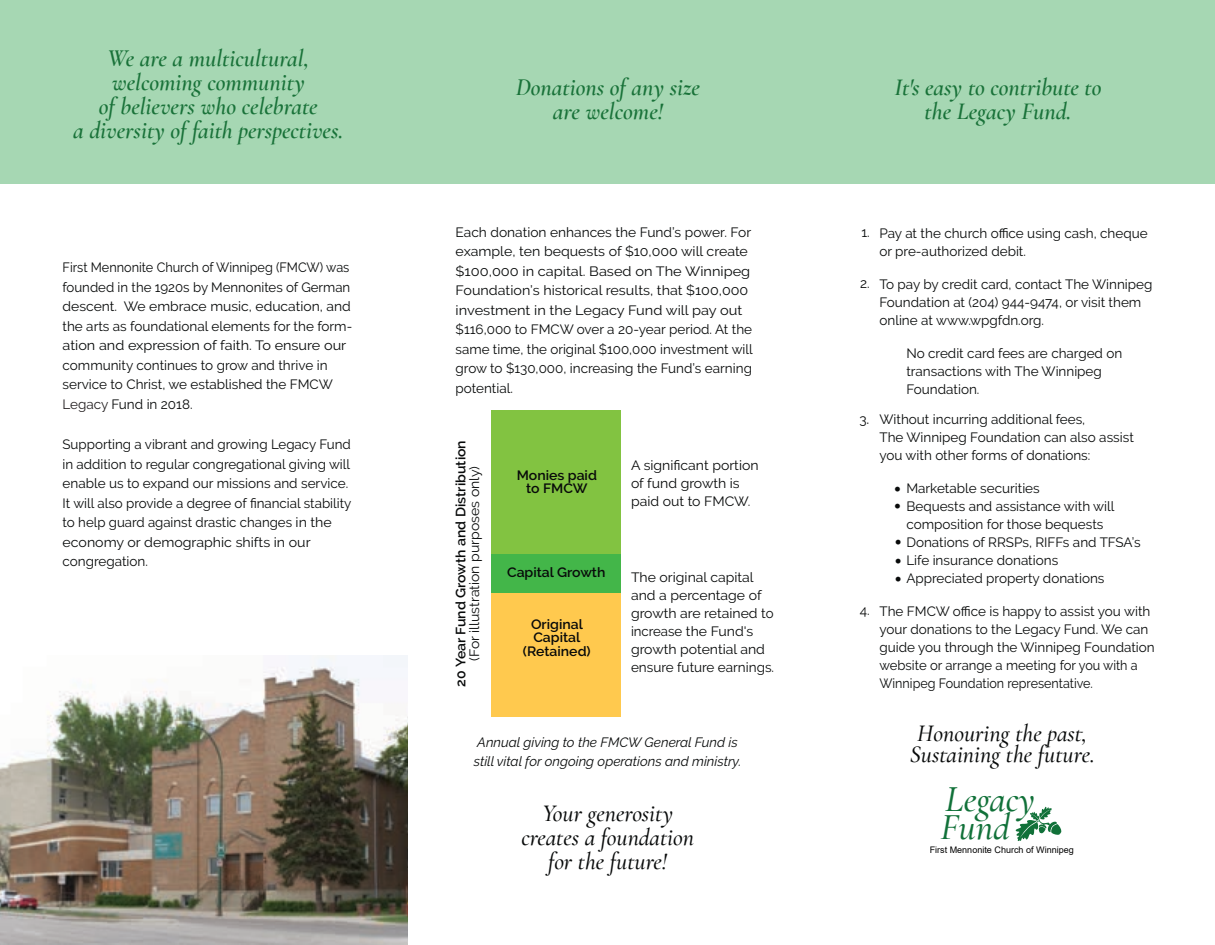
<style>
.page{position:relative;width:1215px;height:945px;background:#fff}
.page>*{position:absolute;margin:0;border:0;box-sizing:border-box;transform-origin:0 0}
.t1{font:italic 500 37.05px "Cormorant";color:#117139}
.t2{font:italic 600 24px/24px "Cormorant";color:#197239;text-align:center}
.t3{font:italic 500 24px/24px "Cormorant";color:#080a0a;text-align:center}
.t4{font:13.5px/18px "Raleway";color:#080a0a}
.t5{font:13.5px/19.5px "Raleway";color:#080a0a;scale:.94 1}
.t6{font:13.5px/18px "Raleway";color:#080a0a;scale:1.04 1}
.t7{font:600 13.5px/13.5px "Raleway";color:#080a0a;text-align:center;scale:1.04 1}
.t8{font:italic 13.5px/19.5px "Raleway";color:#080a0a}
.t9{font:9px "Arial";color:#000}
.s1{color:#231f20}
.s2{font-size:15px}
</style>
<div class="page">
<div style="left:0;top:0;width:1215px;height:184px;background:#a6d7b3"></div>
<img style="left:0;top:655px;width:408px;height:290px">
<div style="left:491px;top:593px;width:130px;height:124px;background:#ffc94e"></div>
<div style="left:491px;top:554px;width:130px;height:39px;background:#43b649"></div>
<div style="left:491px;top:410px;width:130px;height:144px;background:#82c341"></div>
<svg style="left:1015px;top:806px;width:47px;height:35px"></svg>
<h2 class="t2" style="left:73px;top:46px;width:272px">We are a multicultural, welcoming community<br>of believers who celebrate<br>a diversity of faith perspectives.</h2>
<p class="t5" style="left:63px;top:258px;width:310px">First Mennonite Church of Winnipeg (FMCW) was founded in the 1920s by Mennonites of German descent. We embrace music, education, and the arts as foundational elements for the form&shy;ation and expression of faith. To ensure our community continues to grow and thrive in service to Christ, we established the FMCW <span class="s1">Legacy</span> Fund in 2018.</p>
<p class="t4" style="left:63px;top:435px;width:290px;line-height:19.5px">Supporting a vibrant and growing Legacy Fund in addition to regular congregational giving will enable us to expand our missions and service.<br>It will also provide a degree of financial stability to help guard against drastic changes in the economy or demographic shifts in our congregation.</p>
<h2 class="t2" style="left:516px;top:75px;width:185px">Donations of any size are welcome!</h2>
<p class="t4" style="left:456px;top:222px;width:299px;line-height:19.5px">Each donation enhances the Fund’s power. For example, ten bequests of $10,000 will create $100,000 in capital. Based on The Winnipeg Foundation’s historical results, that $100,000 investment in the Legacy Fund will pay out $116,000 to FMCW over a 20-year period. At the same time, the original $100,000 investment will grow to $130,000, increasing the Fund’s earning potential.</p>
<p class="t7" style="left:454px;top:687px;width:239px;rotate:-90deg">20 Year Fund Growth and Distribution</p>
<p class="t6" style="left:465px;top:661px;width:189px;rotate:-90deg">(For illustration purposes only)</p>
<p class="t7" style="left:517px;top:468px;width:79px">Monies paid to FMCW</p>
<p class="t6" style="left:631px;top:456px;width:124px">A significant portion of fund growth is paid out to FMCW<span class="s1">.</span></p>
<p class="t7" style="left:507px;top:565px;width:96px">Capital Growth</p>
<p class="t6" style="left:631px;top:568px;width:139px">The original capital and a percentage of growth are retained to increase the Fund's growth potential and ensure future earnings.</p>
<p class="t7" style="left:523px;top:617px;width:67px">Original<br>Capital (Retained)</p>
<p class="t8" style="left:474px;top:732px;width:269px">Annual giving to the FMCW General Fund is still vital for ongoing operations and ministry.</p>
<h2 class="t3" style="left:521px;top:801px;width:174px">Your generosity creates a foundation for the future!</h2>
<h2 class="t2" style="left:894px;top:75px;width:209px">It's easy to contribute to the Legacy Fund.</h2>
<p class="t4" style="left:861px;top:223px;width:10px">1.</p>
<p class="t4" style="left:860px;top:274px;width:11px">2.</p>
<p class="t4" style="left:859px;top:410px;width:12px">3<span class="s2">.</span></p>
<p class="t4" style="left:860px;top:601px;width:11px">4.</p>
<p class="t4" style="left:879px;top:224px;width:270px">Pay at the church office using cash, cheque or pre-authorized debit.</p>
<p class="t4" style="left:879px;top:275px;width:275px">To pay by credit card, contact The Winnipeg<br>Foundation at (204) 944-9474, or visit them online at www.wpgfdn.org.</p>
<p class="t4" style="left:906px;top:344px;width:217px">No credit card fees are charged on transactions with The Winnipeg<br>Foundation.</p>
<p class="t4" style="left:879px;top:410px;width:256px">Without incurring additional fees,<br>The Winnipeg Foundation can also assist you with other forms of donations:</p>
<p class="t4" style="left:906px;top:479px;width:236px">Marketable securities<br>Bequests and assistance with will composition for those bequests<br>Donations of RRSPs, RIFFs and TFSA’s<br>Life insurance donations<br>Appreciated property donations</p>
<p class="t4" style="left:879px;top:602px;width:277px">The FMCW office is happy to assist you with your donations to the Legacy Fund. We can guide you through the Winnipeg Foundation website or arrange a meeting for you with a Winnipeg Foundation representative.</p>
<h2 class="t3" style="left:910px;top:723px;width:187px;line-height:21px">Honouring the past,<br>Sustaining the future.</h2>
<h1 class="t1" style="left:945px;top:777px;width:92px">Legacy</h1>
<p class="t9" style="left:930px;top:847px;width:146px">First Mennonite Church of Winnipeg</p>
<h1 class="t1" style="left:940px;top:805px;width:71px">Fund</h1>
</div>
